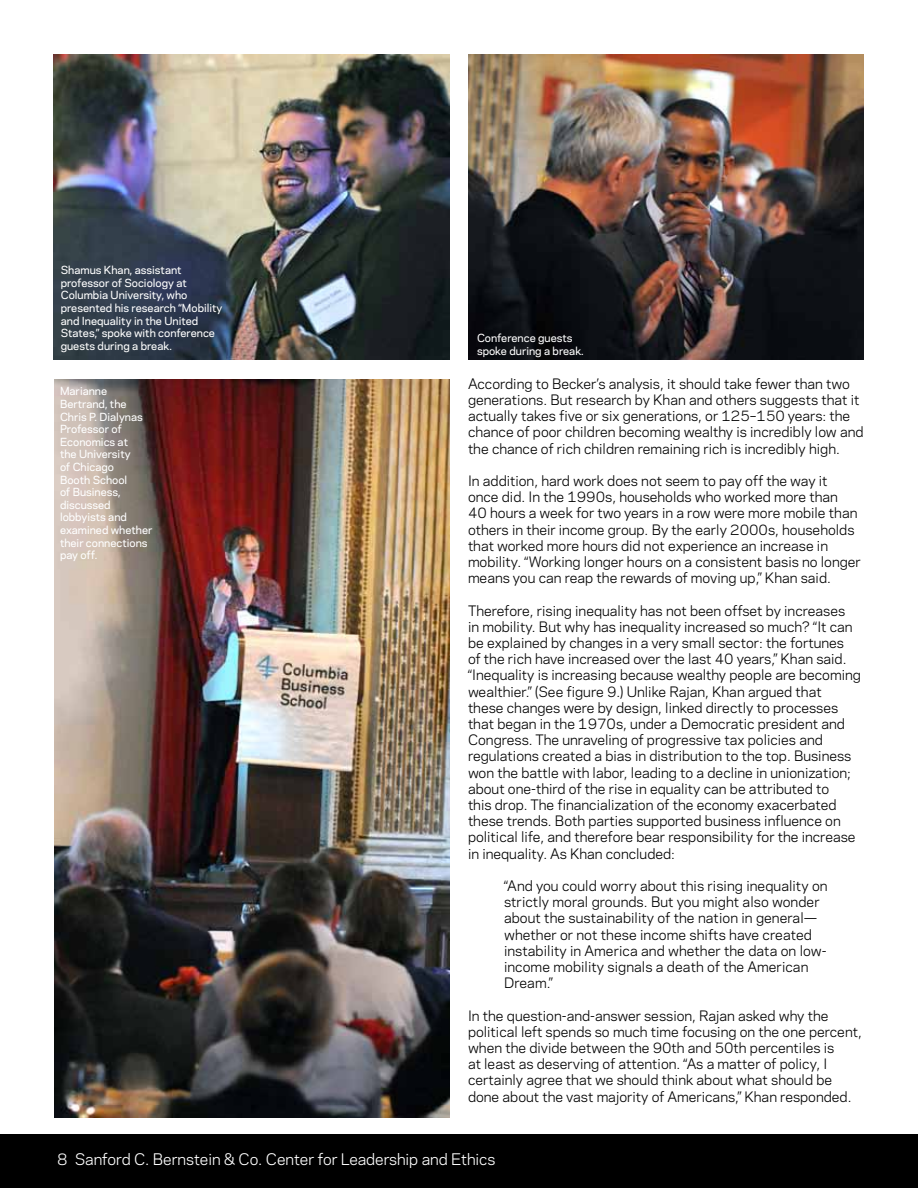
<style>
.page{position:relative;width:918px;height:1188px;background:#fff}
.page>*{position:absolute;margin:0;border:0;box-sizing:border-box;transform-origin:0 0}
.t1{font:15px "Galaxie Polaris";letter-spacing:-.005em;color:#fff}
.t2{font:13.5px/16.2px "Galaxie Polaris";color:#000}
.t3{font:500 10.5px/12.6px "Galaxie Polaris";color:#fff}
</style>
<div class="page">
<div style="left:0;top:1135px;width:918px;height:53px;background:#000"></div>
<img style="left:54px;top:379px;width:396px;height:738px">
<img style="left:53px;top:54px;width:396px;height:306px">
<img style="left:468px;top:54px;width:396px;height:306px">
<p class="t3" style="left:61px;top:264px;width:163px">Shamus Khan, assistant professor of Sociology at<br>Columbia University, who presented his research “Mobility and Inequality in the United<br>States,” spoke with conference guests during a break.</p>
<p class="t3" style="left:60px;top:385px;width:94px">Marianne<br>Bertrand, the<br>Chris P. Dialynas<br>Professor of<br>Economics at<br>the University<br>of Chicago<br>Booth School<br>of Business, discussed lobbyists and examined whether their connections pay off.</p>
<p class="t3" style="left:477px;top:332px;width:108px">Conference guests spoke during a break.</p>
<p class="t2" style="left:468px;top:375px;width:397px">According to Becker’s analysis, it should take fewer than two generations. But research by Khan and others suggests that it actually takes five or six generations, or 125–150 years: the chance of poor children becoming wealthy is incredibly low and the chance of rich children remaining rich is incredibly high.</p>
<p class="t2" style="left:468px;top:472px;width:394px">In addition, hard work does not seem to pay off the way it once did. In the 1990s, households who worked more than<br>40 hours a week for two years in a row were more mobile than others in their income group. By the early 2000s, households that worked more hours did not experience an increase in mobility. “Working longer hours on a consistent basis no longer means you can reap the rewards of moving up,” Khan said.</p>
<p class="t2" style="left:468px;top:602px;width:394px">Therefore, rising inequality has not been offset by increases<br>in mobility. But why has inequality increased so much? “It can be explained by changes in a very small sector: the fortunes<br>of the rich have increased over the last 40 years,” Khan said. “Inequality is increasing because wealthy people are becoming wealthier.” (See figure 9.) Unlike Rajan, Khan argued that<br>these changes were by design, linked directly to processes that began in the 1970s, under a Democratic president and Congress. The unraveling of progressive tax policies and regulations created a bias in distribution to the top. Business won the battle with labor, leading to a decline in unionization; about one-third of the rise in equality can be attributed to<br>this drop. The financialization of the economy exacerbated these trends. Both parties supported business influence on political life, and therefore bear responsibility for the increase in inequality. As Khan concluded:</p>
<p class="t2" style="left:504px;top:877px;width:325px">“And you could worry about this rising inequality on strictly moral grounds. But you might also wonder about the sustainability of the nation in general— whether or not these income shifts have created instability in America and whether the data on low&shy;income mobility signals a death of the American Dream.”</p>
<p class="t2" style="left:468px;top:1007px;width:395px">In the question-and-answer session, Rajan asked why the political left spends so much time focusing on the one percent, when the divide between the 90th and 50th percentiles is<br>at least as deserving of attention. “As a matter of policy, I certainly agree that we should think about what should be done about the vast majority of Americans,” Khan responded.</p>
<p class="t1" style="left:57px;top:1150px;width:440px">8 Sanford C. Bernstein &amp; Co. Center for Leadership and Ethics</p>
</div>
